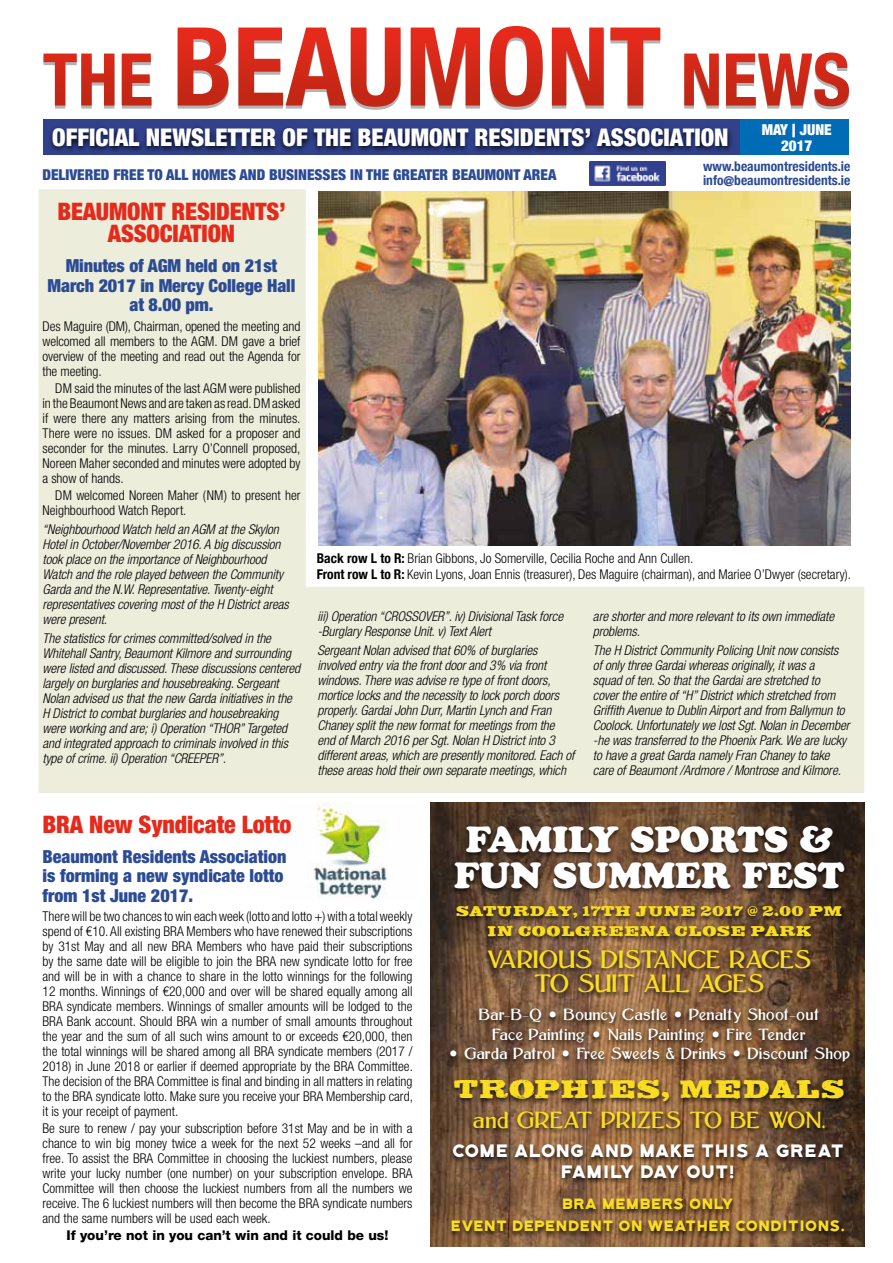
<style>
.page{position:relative;width:893px;height:1263px;background:#fff}
.page>*{position:absolute;margin:0;border:0;box-sizing:border-box;transform-origin:0 0}
.t1{font:36px/36px "Cooper Black Std";color:#fff;text-align:center}
.t2{font:28.5px "Bilbao";color:#f9dd20}
.t3{font:900 condensed 24.3px "Helvetica Neue";color:#fff}
.t4{font:900 condensed 24px/22.5px "Helvetica Neue";letter-spacing:-.005em;color:#e52a1b;text-align:center}
.t5{font:21px/24px "Bolton Sans";letter-spacing:-.015em;color:#f9dd20;text-align:center}
.t6{font:19.5px "Bolton Sans";letter-spacing:-.01em;color:#f9dd20}
.t7{font:900 condensed 18px/19.5px "Helvetica Neue";color:#2c4b95;text-align:center}
.t8{font:18px/21px "Bourbon Grotesque";letter-spacing:-.01em;color:#fff;text-align:center}
.t9{font:15.75px/19.5px "Bilbao";color:#f9dd20;text-align:center}
.t10{font:900 condensed 15px "Helvetica Neue";color:#2c4b95}
.t11{font:15px/22.2px "Bourbon Grotesque";letter-spacing:-.005em;color:#f9dd20;text-align:center}
.t12{font:900 condensed 15px/15.8px "Helvetica Neue";color:#fff;text-align:center}
.t13{font:italic 300 condensed 13.5px/15px "Helvetica Neue";letter-spacing:-.005em;color:#000}
.t14{font:300 condensed 13.5px/15px "Helvetica Neue LT Pro";color:#000;text-align:justify}
.t15{font:300 condensed 13.5px/15px "Helvetica Neue";color:#000}
.t16{font:13.5px/19.5px "Bolton Sans";letter-spacing:-.005em;color:#fff;text-align:center}
.t17{font:700 condensed 13.5px/13.5px "Helvetica Neue";color:#2c4b95}
.t18{font:800 13.5px "Helvetica Neue LT Pro";color:#000}
.s1{font-size:18px}
.s2{font-weight:700}
.s3{font-family:"Arbutus Slab";font-size:25.5px}
</style>
<div class="page">
<img style="left:313px;top:802px;width:74px;height:99px">
<img style="left:431px;top:803px;width:434px;height:444px">
<svg style="left:39px;top:189px;width:825px;height:604px;background:#edeedd"></svg>
<div style="left:44px;top:119px;width:698px;height:35px;background:#31418c"></div>
<div style="left:740px;top:119px;width:109px;height:35px;background:#006cb6"></div>
<img style="left:45px;top:127px;width:692px;height:38px">
<svg style="left:44px;top:54px;width:70px;height:55px"></svg>
<svg style="left:122px;top:54px;width:30px;height:55px"></svg>
<svg style="left:178px;top:28px;width:51px;height:81px"></svg>
<svg style="left:238px;top:28px;width:163px;height:82px"></svg>
<svg style="left:411px;top:28px;width:69px;height:81px"></svg>
<svg style="left:490px;top:26px;width:53px;height:84px"></svg>
<svg style="left:552px;top:28px;width:52px;height:81px"></svg>
<svg style="left:610px;top:28px;width:50px;height:81px"></svg>
<svg style="left:684px;top:54px;width:35px;height:55px"></svg>
<svg style="left:726px;top:53px;width:123px;height:56px"></svg>
<img style="left:318px;top:192px;width:532px;height:354px">
<img style="left:589px;top:161px;width:76px;height:25px">
<div style="left:446px;top:824px;width:408px;height:414px;background:#000;opacity:.75"></div>
<h3 class="t3" style="left:52px;top:118px;width:678px">OFFICIAL NEWSLETTER OF THE BEAUMONT RESIDENTS’ ASSOCIATION</h3>
<p class="t12" style="left:762px;top:121px;width:72px">MAY <span class="s1">|</span> JUNE<br>2017</p>
<p class="t10" style="left:43px;top:165px;width:515px">DELIVERED FREE TO ALL HOMES AND BUSINESSES IN THE GREATER BEAUMONT AREA</p>
<p class="t17" style="left:703px;top:159px;width:149px">www.beaumontresidents.ie info@beaumontresidents.ie</p>
<h3 class="t4" style="left:57px;top:199px;width:230px">BEAUMONT RESIDENTS’<br>ASSOCIATION</h3>
<h3 class="t7" style="left:48px;top:256px;width:249px">Minutes of AGM held on 21st<br>March 2017 in Mercy College Hall at 8.00 pm.</h3>
<p class="t14" style="left:43px;top:318px;width:259px">Des Maguire (DM), Chairman, opened the meeting and welcomed all members to the AGM. DM gave a brief overview of the meeting and read out the Agenda for the meeting.</p>
<p class="t15" style="left:43px;top:380px;width:259px;text-align:justify;text-indent:13px">DM said the minutes of the last AGM were published in the Beaumont News and are taken as read. DM asked if were there any matters arising from the minutes.<br>There were no issues. DM asked for a proposer and seconder for the minutes. Larry O’Connell proposed, Noreen Maher seconded and minutes were adopted by a show of hands.</p>
<p class="t15" style="left:43px;top:487px;width:259px;text-indent:13px">DM welcomed Noreen Maher (NM) to present her<br>Neighbourhood Watch Report.</p>
<p class="t13" style="left:43px;top:522px;width:248px">“Neighbourhood Watch held an AGM at the Skylon Hotel in October/November 2016. A big discussion took place on the importance of Neighbourhood Watch and the role played between the Community Garda and the N.W. Representative. Twenty-eight representatives covering most of the H District areas were present.</p>
<p class="t13" style="left:43px;top:631px;width:259px">The statistics for crimes committed/solved in the Whitehall Santry, Beaumont Kilmore and surrounding were listed and discussed. These discussions centered largely on burglaries and housebreaking. Sergeant Nolan advised us that the new Garda initiatives in the H District to combat burglaries and housebreaking were working and are; i) Operation “THOR” Targeted and integrated approach to criminals involved in this type of crime. ii) Operation “CREEPER”.</p>
<p class="t15" style="left:317px;top:549px;width:536px;line-height:16.5px"><span class="s2">Back row L to R:</span> Brian Gibbons, Jo Somerville, Cecilia Roche and Ann Cullen.<br><span class="s2">Front row L to R:</span> Kevin Lyons, Joan Ennis (treasurer), Des Maguire (chairman), and Mariee O’Dwyer (secretary).</p>
<p class="t13" style="left:317px;top:609px;width:247px">iii) Operation “CROSSOVER”. iv) Divisional Task force -Burglary Response Unit. v) Text Alert</p>
<p class="t13" style="left:317px;top:643px;width:259px">Sergeant Nolan advised that 60% of burglaries involved entry via the front door and 3% via front windows. There was advise re type of front doors, mortice locks and the necessity to lock porch doors properly. Gardai John Durr, Martin Lynch and Fran Chaney split the new format for meetings from the end of March 2016 per Sgt. Nolan H District into 3 different areas, which are presently monitored. Each of these areas hold their own separate meetings, which</p>
<p class="t13" style="left:593px;top:609px;width:243px">are shorter and more relevant to its own immediate problems.</p>
<p class="t13" style="left:593px;top:643px;width:258px">The H District Community Policing Unit now consists of only three Gardai whereas originally, it was a<br>squad of ten. So that the Gardai are stretched to<br>cover the entire of “H” District which stretched from Griffith Avenue to Dublin Airport and from Ballymun to Coolock. Unfortunately we lost Sgt. Nolan in December -he was transferred to the Phoenix Park. We are lucky to have a great Garda namely Fran Chaney to take care of Beaumont /Ardmore / Montrose and Kilmore.</p>
<h3 class="t4" style="left:43px;top:812px;width:251px">BRA New Syndicate Lotto</h3>
<h3 class="t7" style="left:43px;top:846px;width:246px;text-align:left">Beaumont Residents Association is forming a new syndicate lotto from 1st June 2017.</h3>
<p class="t14" style="left:43px;top:909px;width:372px">There will be two chances to win each week (lotto and lotto +) with a total weekly spend of €10. All existing BRA Members who have renewed their subscriptions by 31st May and all new BRA Members who have paid their subscriptions by the same date will be eligible to join the BRA new syndicate lotto for free and will be in with a chance to share in the lotto winnings for the following 12 months. Winnings of €20,000 and over will be shared equally among all BRA syndicate members. Winnings of smaller amounts will be lodged to the BRA Bank account. Should BRA win a number of small amounts throughout the year and the sum of all such wins amount to or exceeds €20,000, then the total winnings will be shared among all BRA syndicate members (2017 / 2018) in June 2018 or earlier if deemed appropriate by the BRA Committee.<br>The decision of the BRA Committee is final and binding in all matters in relating to the BRA syndicate lotto. Make sure you receive your BRA Membership card, it is your receipt of payment.</p>
<p class="t14" style="left:43px;top:1121px;width:371px">Be sure to renew / pay your subscription before 31st May and be in with a chance to win big money twice a week for the next 52 weeks –and all for free. To assist the BRA Committee in choosing the luckiest numbers, please write your lucky number (one number) on your subscription envelope. BRA Committee will then choose the luckiest numbers from all the numbers we receive. The 6 luckiest numbers will then become the BRA syndicate numbers and the same numbers will be used each week.</p>
<p class="t18" style="left:67px;top:1227px;width:323px">If you’re not in you can’t win and it could be us!</p>
<h1 class="t1" style="left:454px;top:822px;width:392px">FAMILY SPORTS &amp;<br>FUN SUMMER FEST</h1>
<p class="t9" style="left:456px;top:901px;width:388px">SATURDAY, 17TH JUNE 2017 @ 2.00 PM<br>IN COOLGREENA CLOSE PARK</p>
<h3 class="t5" style="left:487px;top:949px;width:326px">VARIOUS DISTANCE RACES<br>TO SUIT ALL AGES</h3>
<p class="t16" style="left:479px;top:1006px;width:342px">Bar-B-Q <span class="s3">•</span> Bouncy Castle <span class="s3">•</span> Penalty Shoot-out<br>Face Painting <span class="s3">•</span> Nails Painting <span class="s3">•</span> Fire Tender</p>
<p class="t16" style="left:448px;top:1045px;width:404px"><span class="s3">•</span> Garda Patrol <span class="s3">•</span> Free Sweets &amp; Drinks <span class="s3">•</span> Discount Shop</p>
<h2 class="t2" style="left:454px;top:1072px;width:392px">TROPHIES, MEDALS</h2>
<h3 class="t6" style="left:473px;top:1110px;width:355px">and GREAT PRIZES TO BE WON.</h3>
<h3 class="t8" style="left:453px;top:1141px;width:394px">COME ALONG AND MAKE THIS A GREAT<br>FAMILY DAY OUT!</h3>
<p class="t11" style="left:452px;top:1193px;width:396px">BRA MEMBERS ONLY<br>EVENT DEPENDENT ON WEATHER CONDITIONS.</p>
</div>
